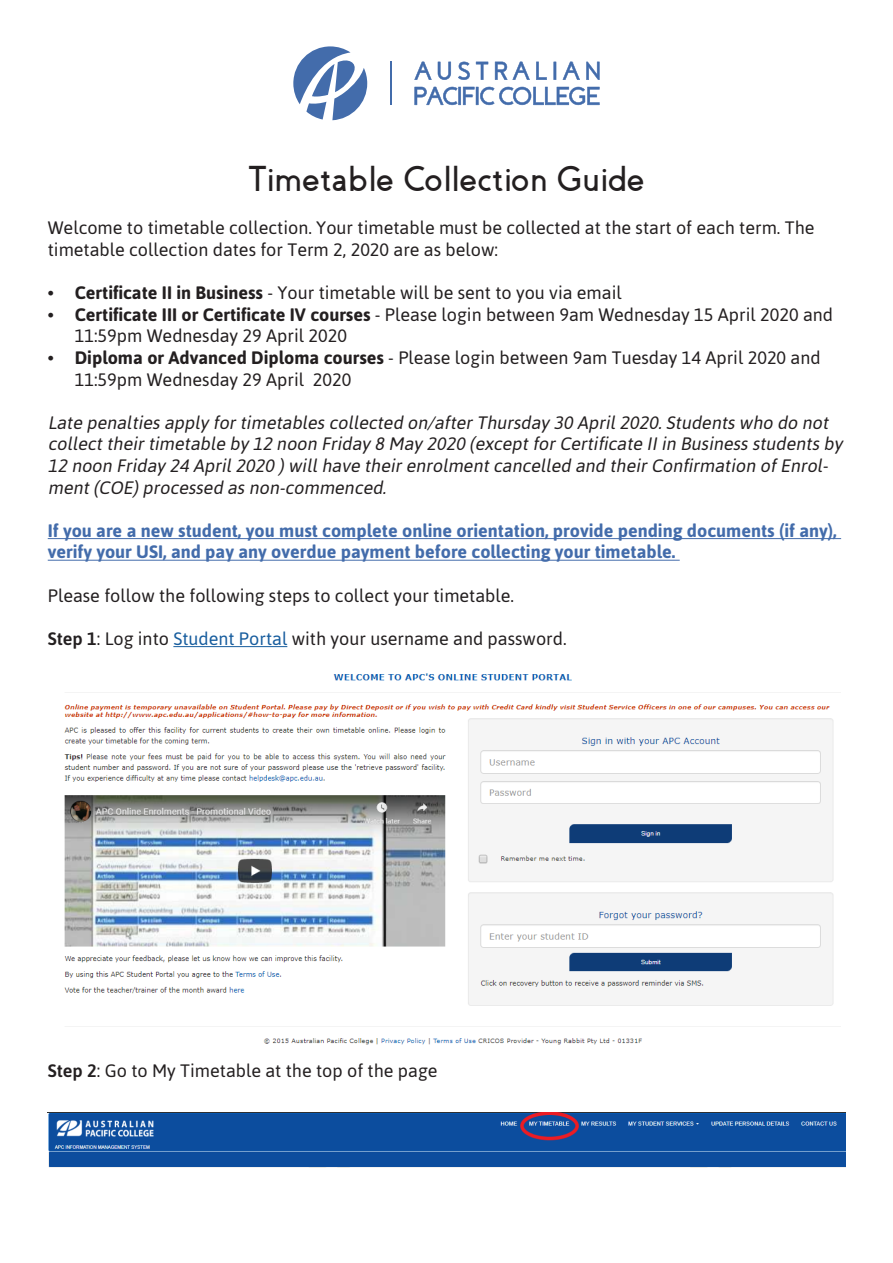
<style>
.page{position:relative;width:893px;height:1263px;background:#fff}
.page>*{position:absolute;margin:0;border:0;box-sizing:border-box;transform-origin:0 0}
.t1{font:700 36px "Coves";color:#231f20}
.t2{font:18px/21.6px "Asap";color:#231f20}
.t3{font:italic 18px/21.6px "Asap";color:#231f20}
.t4{font:700 18px/21.6px "Asap";color:#436cab}
.s1{font-weight:700}
.s2{font-weight:600}
.s3{color:#175d9e}
</style>
<div class="page">
<hr style="left:48px;top:538px;width:793px;height:1px;background:#436cab">
<hr style="left:48px;top:560px;width:632px;height:1px;background:#436cab">
<hr style="left:173px;top:646px;width:114px;height:1px;background:#175d9e">
<svg style="left:293px;top:46px;width:74px;height:74px"></svg>
<hr style="left:390px;top:62px;width:2px;height:43px;background:#436cab">
<svg style="left:414px;top:87px;width:186px;height:18px"></svg>
<svg style="left:414px;top:62px;width:18px;height:18px"></svg>
<svg style="left:438px;top:62px;width:13px;height:18px"></svg>
<svg style="left:458px;top:62px;width:12px;height:18px"></svg>
<svg style="left:476px;top:62px;width:12px;height:18px"></svg>
<svg style="left:495px;top:62px;width:35px;height:18px"></svg>
<svg style="left:536px;top:62px;width:11px;height:18px"></svg>
<hr style="left:553px;top:62px;width:3px;height:18px;background:#436cab">
<svg style="left:563px;top:62px;width:17px;height:18px"></svg>
<svg style="left:586px;top:62px;width:14px;height:18px"></svg>
<img style="left:64px;top:673px;width:777px;height:372px">
<img style="left:48px;top:1112px;width:797px;height:55px">
<p class="t1" style="left:248px;top:158px;width:399px">Timetable Collection Guide</p>
<p class="t2" style="left:48px;top:217px;width:768px">Welcome to timetable collection. Your timetable must be collected at the start of each term. The timetable collection dates for Term 2, 2020 are as below:</p>
<p class="t2" style="left:48px;top:281px;width:576px"><span class="s1">• Certificate II in Business</span> - Your timetable will be sent to you via email</p>
<p class="t2" style="left:75px;top:303px;width:760px;text-indent:-27px"><span class="s1">• Certificate III or Certificate IV courses</span> - Please login between 9am Wednesday 15 April 2020 and<br>11:59pm Wednesday 29 April 2020</p>
<p class="t2" style="left:75px;top:346px;width:747px;text-indent:-27px"><span class="s1">• Diploma or Advanced Diploma courses</span> - Please login between 9am Tuesday 14 April 2020 and<br>11:59pm Wednesday 29 April 2020</p>
<p class="t3" style="left:48px;top:411px;width:800px">Late penalties apply fortimetables collected on/afterThursday 30 April2020.Students who do not collecttheirtimetable by 12 noon Friday 8 May 2020 (exceptforCertificate IIin Business students by 12 noon Friday 24 April2020 )willhave theirenrolmentcancelled and theirConfirmation ofEnrol&shy;ment(COE)processed as non-commenced.</p>
<p class="t4" style="left:48px;top:519px;width:791px">If you are a new student, you must complete online orientation, provide pending documents (if any), verify your USI, and pay any overdue payment before collecting your timetable.</p>
<p class="t2" style="left:48px;top:584px;width:468px">Please follow the following steps to collect your timetable.</p>
<p class="t2" style="left:48px;top:627px;width:520px"><span class="s2">Step 1</span>: Log into <span class="s3">Student Portal</span> with your username and password.</p>
<p class="t2" style="left:48px;top:1059px;width:391px"><span class="s2">Step 2</span>: Go to My Timetable at the top of the page</p>
</div>
